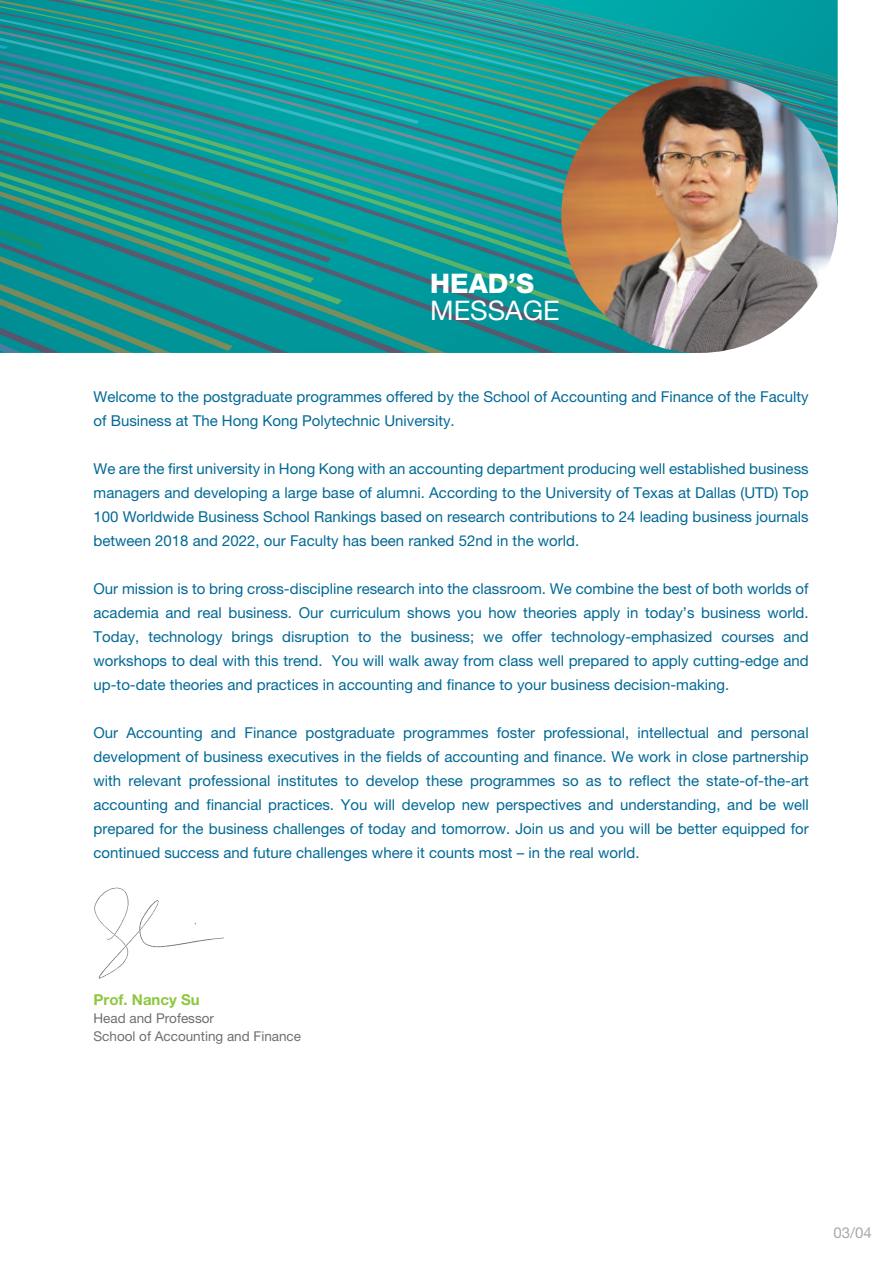
<style>
.page{position:relative;width:893px;height:1263px;background:#fff}
.page>*{position:absolute;margin:0;border:0;box-sizing:border-box;transform-origin:0 0}
.t1{font:27px "Helvetica Neue LT Pro";color:#fff}
.t2{font:800 27px "Helvetica Neue LT Pro";color:#fff}
.t3{font:15px/24px "Helvetica Neue LT Pro";color:#006996;text-align:justify}
.t4{font:700 15px "Helvetica Neue LT Pro";color:#8dc73f}
.t5{font:15px "Helvetica Neue LT Pro";color:#a7a9ac}
.t6{font:13.5px/18px "Helvetica Neue LT Pro";color:#6d6f71}
</style>
<div class="page">
<svg style="left:0;top:346px;width:736px;height:7px;background:#198c8f"></svg>
<svg style="left:0;top:322px;width:782px;height:24px;background:#1b8e8f"></svg>
<svg style="left:0;top:0;width:838px;height:43px;background:#199c99"></svg>
<svg style="left:0;top:43px;width:838px;height:279px;background:#1d9695"></svg>
<img style="left:561px;top:77px;width:277px;height:276px;border-radius:138px">
<svg style="left:94px;top:887px;width:130px;height:92px"></svg>
<h1 class="t2" style="left:430px;top:268px;width:106px">HEAD’S</h1>
<h1 class="t1" style="left:430px;top:295px;width:131px">MESSAGE</h1>
<p class="t3" style="left:94px;top:384px;width:717px">Welcome to the postgraduate programmes offered by the School of Accounting and Finance of the Faculty of Business at The Hong Kong Polytechnic University.</p>
<p class="t3" style="left:94px;top:456px;width:717px">We are the first university in Hong Kong with an accounting department producing well established business managers and developing a large base of alumni. According to the University of Texas at Dallas (UTD) Top 100 Worldwide Business School Rankings based on research contributions to 24 leading business journals between 2018 and 2022, our Faculty has been ranked 52nd in the world.</p>
<p class="t3" style="left:94px;top:576px;width:717px">Our mission is to bring cross-discipline research into the classroom. We combine the best of both worlds of academia and real business. Our curriculum shows you how theories apply in today’s business world.<br>Today, technology brings disruption to the business; we offer technology-emphasized courses and workshops to deal with this trend. You will walk away from class well prepared to apply cutting-edge and up-to-date theories and practices in accounting and finance to your business decision-making.</p>
<p class="t3" style="left:94px;top:720px;width:717px">Our Accounting and Finance postgraduate programmes foster professional, intellectual and personal development of business executives in the fields of accounting and finance. We work in close partnership with relevant professional institutes to develop these programmes so as to reflect the state-of-the-art accounting and financial practices. You will develop new perspectives and understanding, and be well prepared for the business challenges of today and tomorrow. Join us and you will be better equipped for continued success and future challenges where it counts most – in the real world.</p>
<p class="t4" style="left:94px;top:990px;width:108px">Prof. Nancy Su</p>
<p class="t6" style="left:94px;top:1009px;width:209px">Head and Professor<br>School of Accounting and Finance</p>
<p class="t5" style="left:833px;top:1224px;width:40px">03/04</p>
</div>
